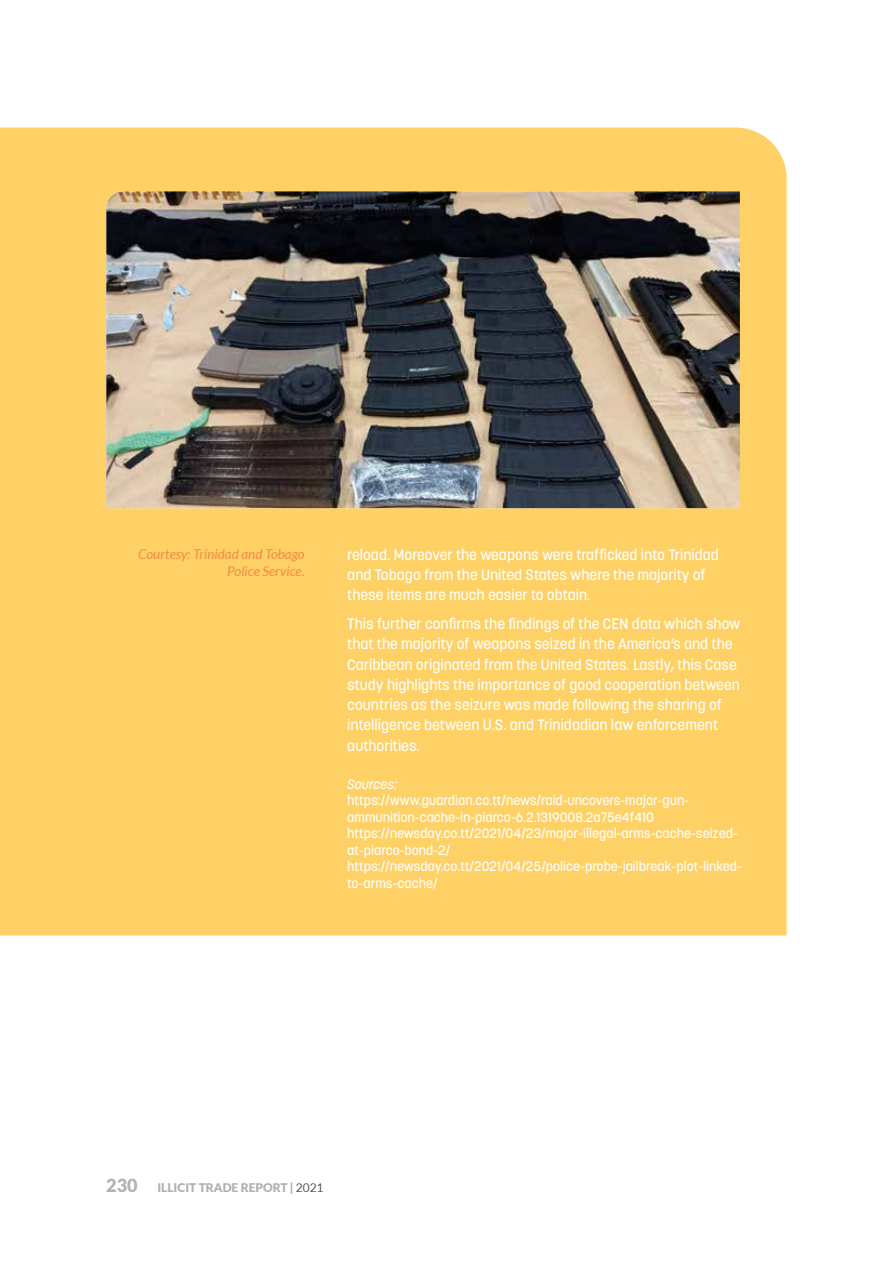
<style>
.page{position:relative;width:893px;height:1263px;background:#fff}
.page>*{position:absolute;margin:0;border:0;box-sizing:border-box;transform-origin:0 0}
.t1{font:500 15px/20.2px "Korolev";color:#fff}
.t2{font:500 13.5px/16.5px "Korolev";color:#fff}
.t3{font:italic 13.5px/16.5px "Lato";color:#f18a42;text-align:right}
.t4{font:italic 500 13.5px "Korolev";color:#fff}
.t5{font:900 12px "Lato";color:#b3b2b2}
.s1{font-size:18px}
.s2{font-weight:400;color:#575756}
</style>
<div class="page">
<div style="left:0;top:128px;width:787px;height:807px;background:#fed166"></div>
<img style="left:106px;top:191px;width:634px;height:317px">
<p class="t3" style="left:138px;top:547px;width:168px">Courtesy: Trinidad and Tobago<br>Police Service.</p>
<p class="t1" style="left:347px;top:544px;width:373px">reload. Moreover the weapons were trafficked into Trinidad and Tobago from the United States where the majority of these items are much easier to obtain.</p>
<p class="t1" style="left:347px;top:614px;width:395px">This further confirms the findings of the CEN data which show that the majority of weapons seized in the America’s and the Caribbean originated from the United States. Lastly, this Case study highlights the importance of good cooperation between countries as the seizure was made following the sharing of intelligence between U.S. and Trinidadian law enforcement authorities.</p>
<p class="t4" style="left:347px;top:775px;width:52px">Sources:</p>
<p class="t2" style="left:347px;top:792px;width:396px">https://www.guardian.co.tt/news/raid-uncovers-major-gun&shy;ammunition-cache-in-piarco-6.2.1319008.2a75e4f410 https://newsday.co.tt/2021/04/23/major-illegal-arms-cache-seized&shy;at-piarco-bond-2/ https://newsday.co.tt/2021/04/25/police-probe-jailbreak-plot-linked&shy;to-arms-cache/</p>
<p class="t5" style="left:106px;top:1181px;width:219px"><span class="s1">230</span> ILLICIT TRADE REPORT | <span class="s2">2021</span></p>
</div>
